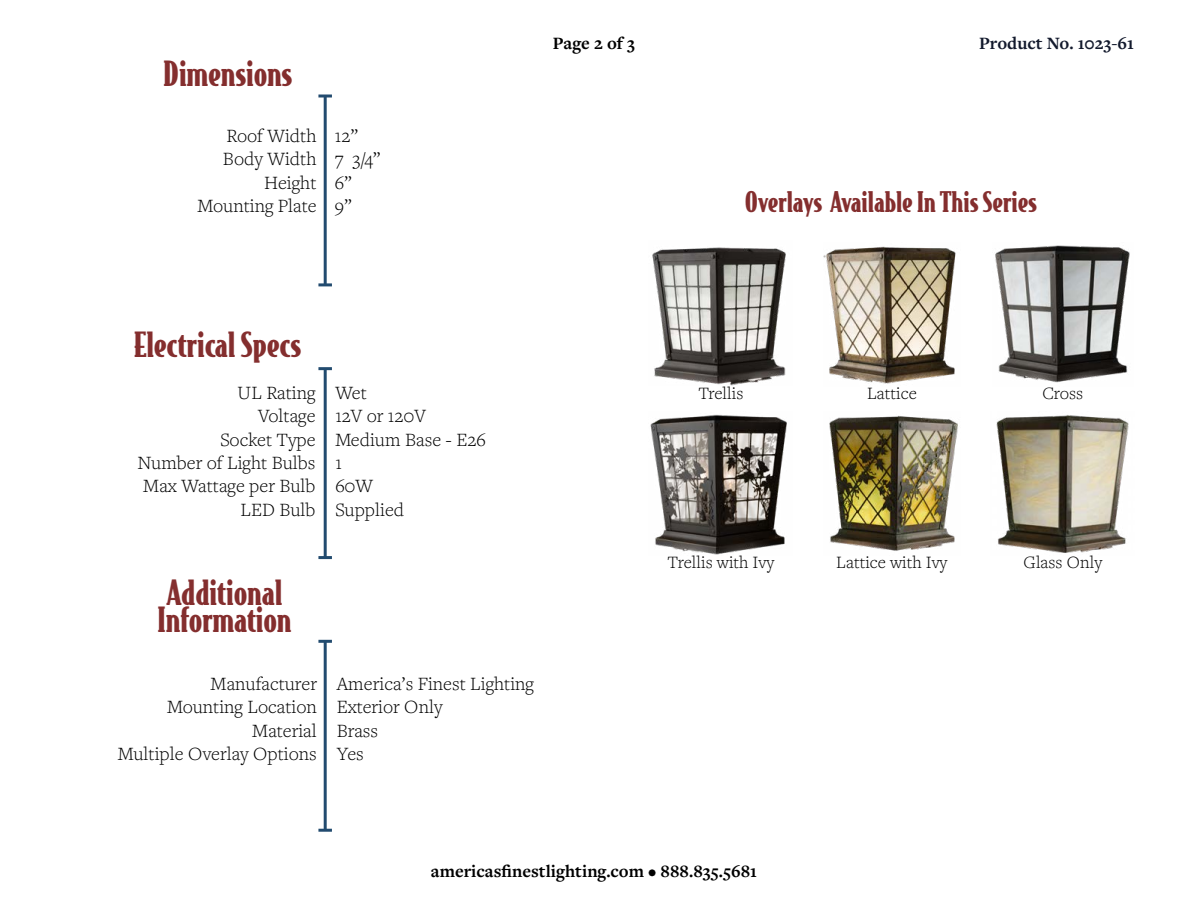
<style>
.page{position:relative;width:1188px;height:918px;background:#fff}
.page>*{position:absolute;margin:0;border:0;box-sizing:border-box;transform-origin:0 0}
.t1{font:900 33px/27px "Bodega Serif";color:#842e2e}
.t2{font:900 27px "Bodega Serif";color:#842e2e}
.t3{font:300 19.5px/23.4px "Freight Text Pro";color:#000}
.t4{font:300 18px "Freight Text Pro";color:#000}
.t5{font:700 18px "Freight Text Pro";color:#000}
.t6{font:700 18px "Freight Text Pro";color:#131a2d}
</style>
<div class="page">
<hr style="left:324px;top:96px;width:3px;height:189px;background:#224b6f">
<svg style="left:318px;top:94px;width:14px;height:4px"></svg>
<hr style="left:318px;top:283px;width:14px;height:3px;background:#224b6f">
<hr style="left:324px;top:369px;width:3px;height:189px;background:#224b6f">
<hr style="left:318px;top:367px;width:14px;height:3px;background:#224b6f">
<hr style="left:318px;top:556px;width:14px;height:3px;background:#224b6f">
<hr style="left:324px;top:641px;width:3px;height:189px;background:#224b6f">
<hr style="left:318px;top:640px;width:14px;height:3px;background:#224b6f">
<hr style="left:318px;top:829px;width:14px;height:3px;background:#224b6f">
<img style="left:652px;top:247px;width:134px;height:139px">
<img style="left:829px;top:415px;width:129px;height:136px">
<img style="left:650px;top:414px;width:137px;height:141px">
<img style="left:995px;top:245px;width:135px;height:138px">
<img style="left:823px;top:246px;width:133px;height:138px">
<img style="left:996px;top:415px;width:133px;height:138px">
<h1 class="t1" style="left:164px;top:58px;width:130px">Dimensions</h1>
<p class="t3" style="left:198px;top:123px;width:120px;text-align:right">Roof Width<br>Body Width<br>Height<br>Mounting Plate</p>
<p class="t3" style="left:335px;top:123px;width:47px">12”<br>7 3/4”<br>6”<br>9”</p>
<p class="t5" style="left:553px;top:31px;width:84px">Page 2 of 3</p>
<p class="t6" style="left:979px;top:31px;width:156px">Product No. 1023-61</p>
<h2 class="t2" style="left:745px;top:184px;width:294px">Overlays Available In This Series</h2>
<h1 class="t1" style="left:134px;top:329px;width:169px">Electrical Specs</h1>
<p class="t3" style="left:138px;top:380px;width:179px;text-align:right">UL Rating<br>Voltage<br>Socket Type<br>Number of Light Bulbs<br>Max Wattage per Bulb<br>LED Bulb</p>
<p class="t3" style="left:335px;top:380px;width:152px">Wet<br>12V or 120V<br>Medium Base - E26<br>1<br>60W<br>Supplied</p>
<h1 class="t1" style="left:157px;top:577px;width:136px">Additional<br>Information</h1>
<p class="t3" style="left:118px;top:671px;width:201px;text-align:right">Manufacturer<br>Mounting Location<br>Material<br>Multiple Overlay Options</p>
<p class="t3" style="left:337px;top:671px;width:199px">America’s Finest Lighting<br>Exterior Only<br>Brass<br>Yes</p>
<p class="t4" style="left:698px;top:381px;width:47px">Trellis</p>
<p class="t4" style="left:867px;top:381px;width:51px">Lattice</p>
<p class="t4" style="left:1043px;top:381px;width:42px">Cross</p>
<p class="t4" style="left:668px;top:550px;width:108px">Trellis with Ivy</p>
<p class="t4" style="left:836px;top:550px;width:113px">Lattice with Ivy</p>
<p class="t4" style="left:1024px;top:550px;width:80px">Glass Only</p>
<p class="t5" style="left:431px;top:859px;width:328px">americasfinestlighting.com • 888.835.5681</p>
</div>
